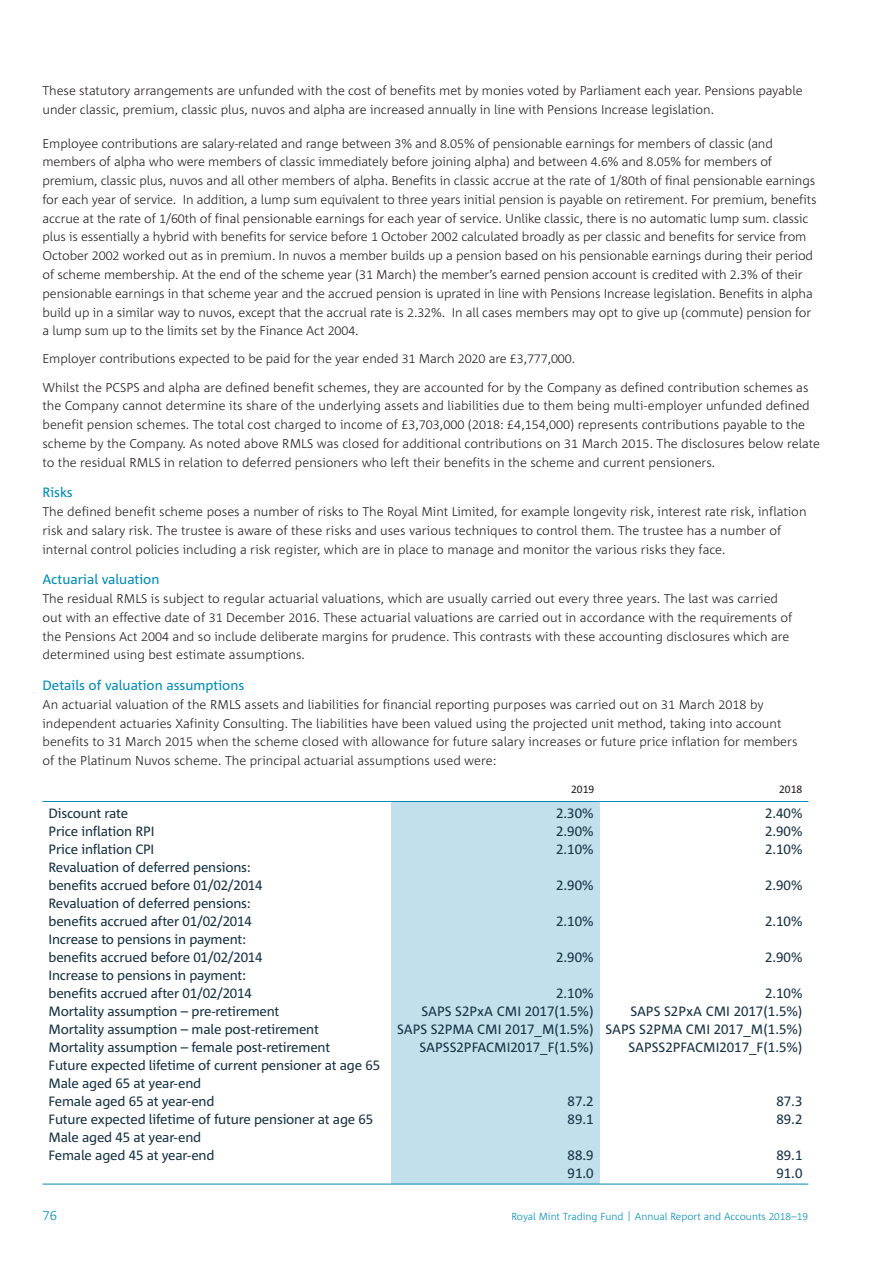
<style>
.page{position:relative;width:893px;height:1263px;background:#fff}
.page>*{position:absolute;margin:0;border:0;box-sizing:border-box;transform-origin:0 0}
.t1{font:13.5px/18px "Corpid C3";letter-spacing:-.015em;color:#193444}
.t2{font:13.5px "Corpid C3";color:#008bb3}
.t3{font:300 13.2px "Corpid C3";color:#008bb3}
.t4{font:300 12.75px/18.8px "Corpid C3";letter-spacing:-.005em;color:#231f20}
.t5{font:10.5px "Corpid C3";color:#231f20}
.t6{font:300 10.2px "Corpid C3";color:#008bb3}
</style>
<div class="page">
<div style="left:391px;top:801px;width:209px;height:383px;background:#c2dfec"></div>
<hr style="left:43px;top:801px;width:348px;height:1px;background:#008bb3">
<hr style="left:43px;top:1184px;width:348px;height:1px;background:#008bb3">
<hr style="left:391px;top:801px;width:209px;height:1px;background:#008bb3">
<hr style="left:600px;top:801px;width:208px;height:1px;background:#008bb3">
<hr style="left:391px;top:1184px;width:209px;height:1px;background:#008bb3">
<hr style="left:600px;top:1184px;width:208px;height:1px;background:#008bb3">
<p class="t4" style="left:43px;top:81px;width:762px">These statutory arrangements are unfunded with the cost of benefits met by monies voted by Parliament each year. Pensions payable under classic, premium, classic plus, nuvos and alpha are increased annually in line with Pensions Increase legislation.</p>
<p class="t4" style="left:43px;top:133px;width:775px">Employee contributions are salary-related and range between 3% and 8.05% of pensionable earnings for members of classic (and members of alpha who were members of classic immediately before joining alpha) and between 4.6% and 8.05% for members of premium, classic plus, nuvos and all other members of alpha. Benefits in classic accrue at the rate of 1/80th of final pensionable earnings for each year of service. In addition, a lump sum equivalent to three years initial pension is payable on retirement. For premium, benefits accrue at the rate of 1/60th of final pensionable earnings for each year of service. Unlike classic, there is no automatic lump sum. classic plus is essentially a hybrid with benefits for service before 1 October 2002 calculated broadly as per classic and benefits for service from October 2002 worked out as in premium. In nuvos a member builds up a pension based on his pensionable earnings during their period of scheme membership. At the end of the scheme year (31 March) the member’s earned pension account is credited with 2.3% of their pensionable earnings in that scheme year and the accrued pension is uprated in line with Pensions Increase legislation. Benefits in alpha build up in a similar way to nuvos, except that the accrual rate is 2.32%. In all cases members may opt to give up (commute) pension for a lump sum up to the limits set by the Finance Act 2004.</p>
<p class="t4" style="left:43px;top:349px;width:534px">Employer contributions expected to be paid for the year ended 31 March 2020 are £3,777,000.</p>
<p class="t4" style="left:43px;top:377px;width:779px">Whilst the PCSPS and alpha are defined benefit schemes, they are accounted for by the Company as defined contribution schemes as the Company cannot determine its share of the underlying assets and liabilities due to them being multi-employer unfunded defined benefit pension schemes. The total cost charged to income of £3,703,000 (2018: £4,154,000) represents contributions payable to the scheme by the Company. As noted above RMLS was closed for additional contributions on 31 March 2015. The disclosures below relate to the residual RMLS in relation to deferred pensioners who left their benefits in the scheme and current pensioners.</p>
<p class="t2" style="left:43px;top:484px;width:32px">Risks</p>
<p class="t4" style="left:43px;top:502px;width:765px">The defined benefit scheme poses a number of risks to The Royal Mint Limited, for example longevity risk, interest rate risk, inflation risk and salary risk. The trustee is aware of these risks and uses various techniques to control them. The trustee has a number of internal control policies including a risk register, which are in place to manage and monitor the various risks they face.</p>
<p class="t2" style="left:43px;top:571px;width:118px">Actuarial valuation</p>
<p class="t4" style="left:43px;top:589px;width:751px">The residual RMLS is subject to regular actuarial valuations, which are usually carried out every three years. The last was carried out with an effective date of 31 December 2016. These actuarial valuations are carried out in accordance with the requirements of the Pensions Act 2004 and so include deliberate margins for prudence. This contrasts with these accounting disclosures which are determined using best estimate assumptions.</p>
<p class="t2" style="left:43px;top:677px;width:203px">Details of valuation assumptions</p>
<p class="t4" style="left:43px;top:694px;width:756px">An actuarial valuation of the RMLS assets and liabilities for financial reporting purposes was carried out on 31 March 2018 by independent actuaries Xafinity Consulting. The liabilities have been valued using the projected unit method, taking into account benefits to 31 March 2015 when the scheme closed with allowance for future salary increases or future price inflation for members of the Platinum Nuvos scheme. The principal actuarial assumptions used were:</p>
<p class="t5" style="left:571px;top:782px;width:25px">2019</p>
<p class="t5" style="left:779px;top:782px;width:25px">2018</p>
<p class="t1" style="left:49px;top:804px;width:333px">Discount rate<br>Price inflation RPI<br>Price inflation CPI<br>Revaluation of deferred pensions:<br>benefits accrued before 01/02/2014<br>Revaluation of deferred pensions:<br>benefits accrued after 01/02/2014<br>Increase to pensions in payment:<br>benefits accrued before 01/02/2014<br>Increase to pensions in payment:<br>benefits accrued after 01/02/2014<br>Mortality assumption – pre-retirement<br>Mortality assumption – male post-retirement<br>Mortality assumption – female post-retirement<br>Future expected lifetime of current pensioner at age 65<br>Male aged 65 at year-end<br>Female aged 65 at year-end<br>Future expected lifetime of future pensioner at age 65<br>Male aged 45 at year-end<br>Female aged 45 at year-end</p>
<p class="t1" style="left:556px;top:804px;width:39px;text-align:justify">2.30% 2.90% 2.10%</p>
<p class="t1" style="left:765px;top:804px;width:39px;text-align:justify">2.40% 2.90% 2.10%</p>
<p class="t1" style="left:765px;top:876px;width:39px">2.90%</p>
<p class="t1" style="left:765px;top:912px;width:39px">2.10%</p>
<p class="t1" style="left:765px;top:948px;width:39px">2.90%</p>
<p class="t1" style="left:606px;top:984px;width:198px;text-align:right">2.10%<br>SAPS S2PxA CMI 2017(1.5%)<br>SAPS S2PMA CMI 2017_M(1.5%)<br>SAPSS2PFACMI2017_F(1.5%)</p>
<p class="t1" style="left:556px;top:876px;width:39px">2.90%</p>
<p class="t1" style="left:556px;top:912px;width:39px">2.10%</p>
<p class="t1" style="left:556px;top:948px;width:39px">2.90%</p>
<p class="t1" style="left:397px;top:984px;width:198px;text-align:right">2.10%<br>SAPS S2PxA CMI 2017(1.5%)<br>SAPS S2PMA CMI 2017_M(1.5%)<br>SAPSS2PFACMI2017_F(1.5%)</p>
<p class="t1" style="left:776px;top:1092px;width:28px">87.3<br>89.2</p>
<p class="t1" style="left:776px;top:1146px;width:28px">89.1<br>91.0</p>
<p class="t1" style="left:568px;top:1092px;width:28px">87.2<br>89.1</p>
<p class="t1" style="left:568px;top:1146px;width:28px">88.9<br>91.0</p>
<p class="t3" style="left:43px;top:1207px;width:16px">76</p>
<p class="t6" style="left:511px;top:1210px;width:298px">Royal Mint Trading Fund | Annual Report and Accounts 2018–19</p>
</div>
